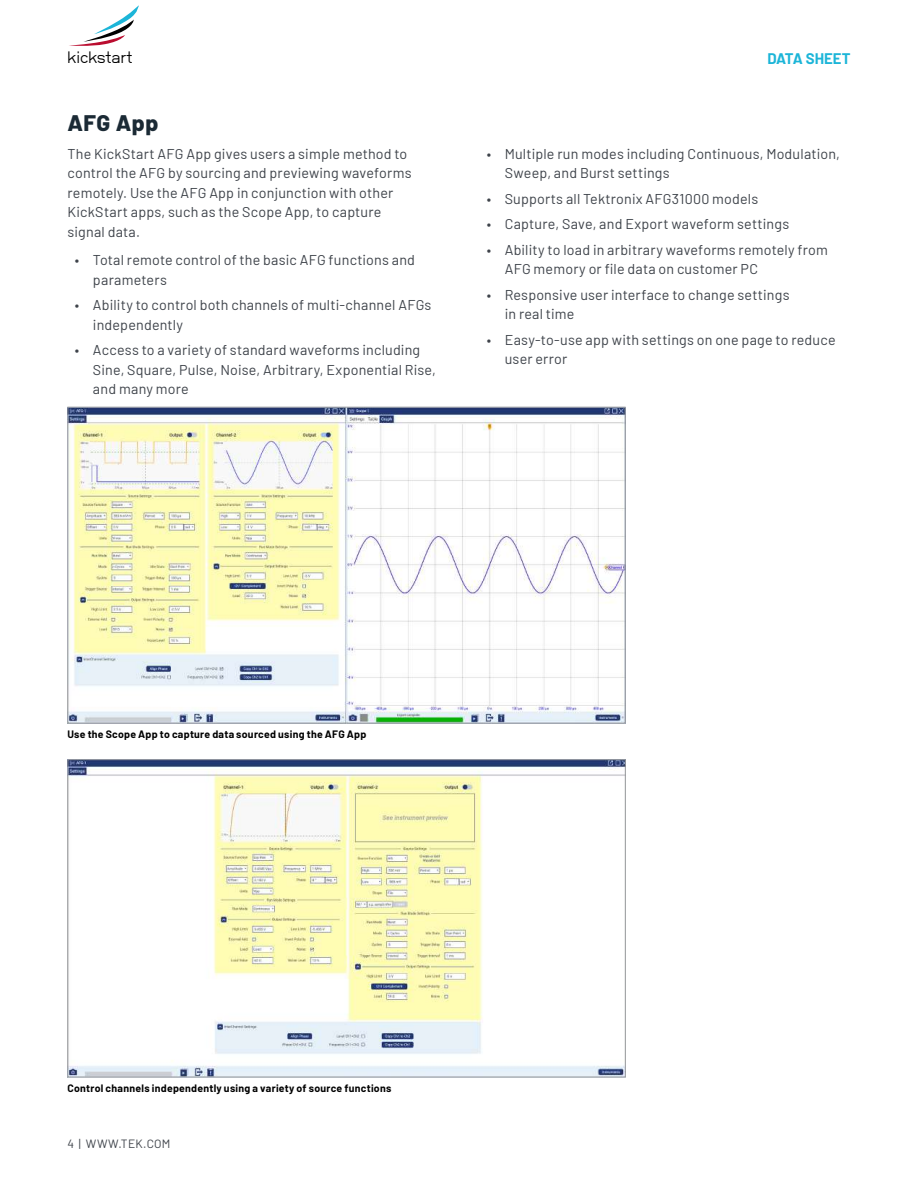
<style>
.page{position:relative;width:918px;height:1188px;background:#fff}
.page>*{position:absolute;margin:0;border:0;box-sizing:border-box;transform-origin:0 0}
.t1{font:800 22.5px "Barlow";letter-spacing:.02em;color:#1b2a35}
.t2{font:16.5px "NB Grotesk";letter-spacing:-.01em;color:#000}
.t3{font:700 15px "Barlow";color:#1cb5d8}
.t4{font:14.25px/19.5px "Barlow";letter-spacing:.015em;color:#3e434a}
.t5{font:12px "Barlow";letter-spacing:.025em;color:#3e434a}
.t6{font:700 10.5px "Barlow";letter-spacing:.025em;color:#000}
</style>
<div class="page">
<svg style="left:69px;top:5px;width:70px;height:41px"></svg>
<img style="left:70px;top:409px;width:554px;height:312px">
<img style="left:70px;top:761px;width:554px;height:314px">
<p class="t2" style="left:67px;top:48px;width:67px">kickstart</p>
<p class="t3" style="left:768px;top:47px;width:84px">DATA SHEET</p>
<h1 class="t1" style="left:68px;top:106px;width:92px">AFG App</h1>
<p class="t4" style="left:68px;top:143px;width:346px">The KickStart AFG App gives users a simple method to control the AFG by sourcing and previewing waveforms remotely. Use the AFG App in conjunction with other KickStart apps, such as the Scope App, to capture signal data.</p>
<p class="t4" style="left:93px;top:249px;width:324px;text-indent:-18px">• Total remote control of the basic AFG functions and parameters</p>
<p class="t4" style="left:93px;top:294px;width:340px;text-indent:-18px">• Ability to control both channels of multi-channel AFGs independently</p>
<p class="t4" style="left:93px;top:339px;width:344px;text-indent:-18px">• Access to a variety of standard waveforms including<br>Sine, Square, Pulse, Noise, Arbitrary, Exponential Rise, and many more</p>
<p class="t4" style="left:505px;top:143px;width:337px;text-indent:-18px">• Multiple run modes including Continuous, Modulation,<br>Sweep, and Burst settings</p>
<p class="t4" style="left:487px;top:188px;width:273px">• Supports all Tektronix AFG31000 models</p>
<p class="t4" style="left:487px;top:213px;width:304px">• Capture, Save, and Export waveform settings</p>
<p class="t4" style="left:505px;top:239px;width:325px;text-indent:-18px">• Ability to load in arbitrary waveforms remotely from<br>AFG memory or file data on customer PC</p>
<p class="t4" style="left:505px;top:284px;width:286px;text-indent:-18px">• Responsive user interface to change settings in real time</p>
<p class="t4" style="left:505px;top:329px;width:332px;text-indent:-18px">• Easy-to-use app with settings on one page to reduce user error</p>
<p class="t6" style="left:68px;top:727px;width:300px">Use the Scope App to capture data sourced using the AFG App</p>
<p class="t6" style="left:68px;top:1081px;width:325px">Control channels independently using a variety of source functions</p>
<p class="t5" style="left:68px;top:1134px;width:104px">4 | WWW.TEK.COM</p>
</div>
